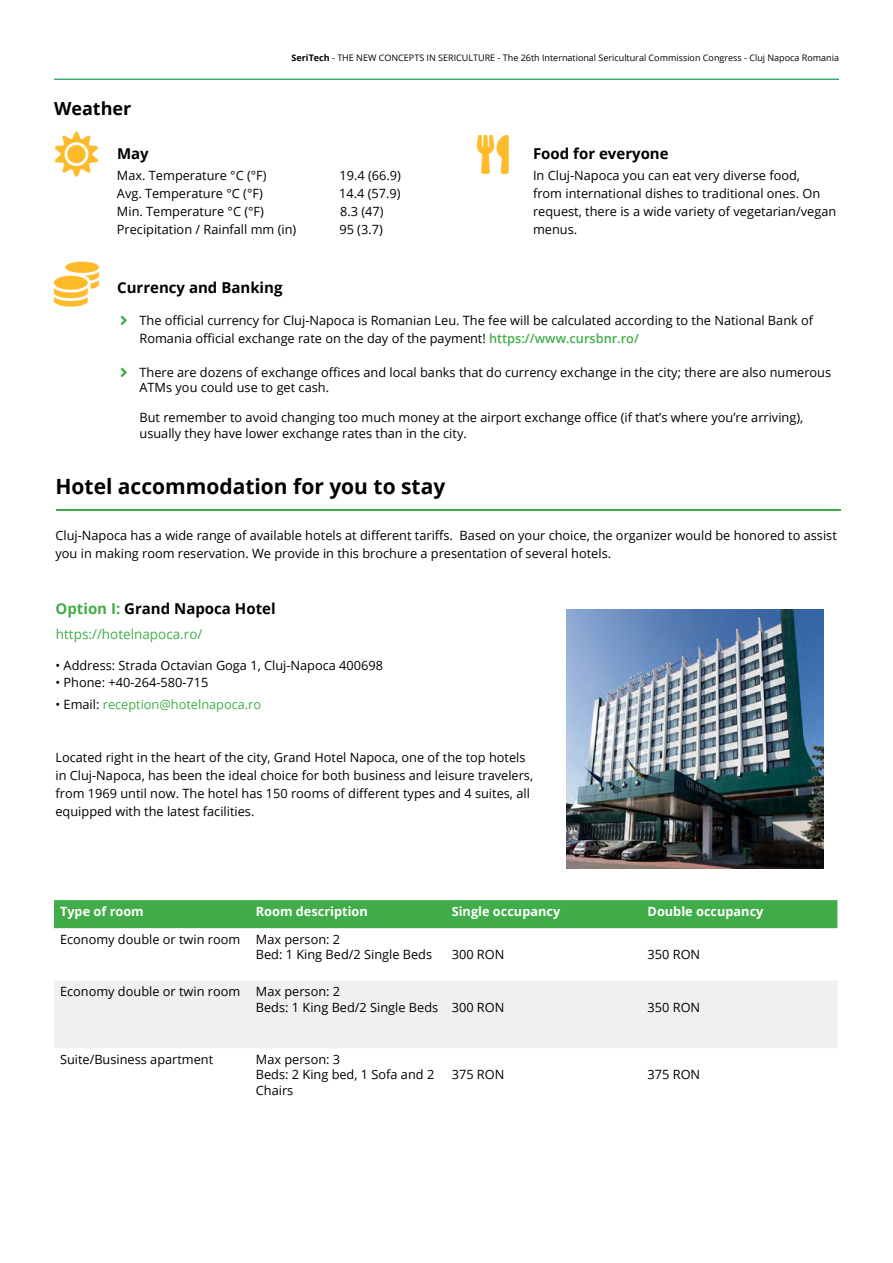
<style>
.page{position:relative;width:893px;height:1263px;background:#fff}
.page>*{position:absolute;margin:0;border:0;box-sizing:border-box;transform-origin:0 0}
.t1{font:45px "Font Awesome 5 Free Solid";color:#fdbb2a}
.t2{font:39px "Font Awesome 5 Free Solid";color:#fdbb2a}
.t3{font:700 21px "Open Sans";color:#000}
.t4{font:700 18px "Open Sans";color:#000}
.t5{font:700 15px "Open Sans";color:#000}
.t6{font:15px "Font Awesome 5 Free Solid";color:#41ad49}
.t7{font:13.5px "Open Sans";color:#41ad49}
.t8{font:12.75px/18px "Open Sans";color:#000}
.t9{font:700 12.75px "Open Sans";color:#fff}
.t10{font:12.75px "Open Sans";color:#41ad49}
.t11{font:9px "Open Sans";color:#000}
.s1{font-weight:700}
.s2{font-weight:600;color:#41ad49}
.s3{color:#41ad49}
.s4{color:#000}
</style>
<div class="page">
<hr style="left:54px;top:79px;width:785px;height:1px;background:#039246">
<hr style="left:56px;top:509px;width:784px;height:2px;background:#41ad49">
<img style="left:566px;top:609px;width:258px;height:260px">
<div style="left:54px;top:900px;width:783px;height:28px;background:#41ad49"></div>
<div style="left:54px;top:981px;width:783px;height:67px;background:#eff0f0"></div>
<p class="t11" style="left:292px;top:51px;width:549px"><span class="s1">SeriTech</span> - THE NEW CONCEPTS IN SERICULTURE - The 26th International Sericultural Commission Congress - Cluj Napoca Romania</p>
<h3 class="t4" style="left:54px;top:96px;width:79px">Weather</h3>
<p class="t5" style="left:117px;top:143px;width:33px">May</p>
<p class="t5" style="left:533px;top:143px;width:137px">Food for everyone</p>
<h1 class="t1" style="left:54px;top:131px;width:46px">▲◆■</h1>
<h2 class="t2" style="left:477px;top:135px;width:33px">◆▼■▲●▲</h2>
<p class="t8" style="left:533px;top:166px;width:305px">In Cluj-Napoca you can eat very diverse food,<br>from international dishes to traditional ones. On request, there is a wide variety of vegetarian/vegan menus.</p>
<p class="t8" style="left:117px;top:166px;width:151px">Max. Temperature °C (°F)</p>
<p class="t8" style="left:340px;top:166px;width:63px">19.4 (66.9)</p>
<p class="t8" style="left:117px;top:184px;width:147px">Avg. Temperature °C (°F)</p>
<p class="t8" style="left:339px;top:184px;width:63px">14.4 (57.9)</p>
<p class="t8" style="left:117px;top:202px;width:148px">Min. Temperature °C (°F)</p>
<p class="t8" style="left:340px;top:202px;width:45px">8.3 (47)</p>
<p class="t8" style="left:117px;top:220px;width:181px">Precipitation / Rainfall mm (in)</p>
<p class="t8" style="left:339px;top:220px;width:45px">95 (3.7)</p>
<h1 class="t1" style="left:54px;top:261px;width:46px">□■▲</h1>
<p class="t5" style="left:117px;top:277px;width:167px">Currency and Banking</p>
<p class="t6" style="left:120px;top:313px;width:9px">■●▼</p>
<p class="t6" style="left:120px;top:365px;width:9px">■●▼</p>
<p class="t8" style="left:140px;top:311px;width:675px">The official currency for Cluj-Napoca is Romanian Leu. The fee will be calculated according to the National Bank of<br>Romania official exchange rate on the day of the payment! <span class="s2">https://www.cursbnr.ro/</span></p>
<p class="t8" style="left:140px;top:364px;width:693px;line-height:15.3px">There are dozens of exchange offices and local banks that do currency exchange in the city; there are also numerous<br>ATMs you could use to get cash.</p>
<p class="t8" style="left:140px;top:410px;width:665px;line-height:15.3px">But remember to avoid changing too much money at the airport exchange office (if that’s where you’re arriving), usually they have lower exchange rates than in the city.</p>
<h3 class="t3" style="left:56px;top:471px;width:391px">Hotel accommodation for you to stay</h3>
<p class="t8" style="left:56px;top:526px;width:783px">Cluj-Napoca has a wide range of available hotels at different tariffs. Based on your choice, the organizer would be honored to assist you in making room reservation. We provide in this brochure a presentation of several hotels.</p>
<p class="t5" style="left:56px;top:598px;width:222px"><span class="s3">Option I:</span> Grand Napoca Hotel</p>
<p class="t7" style="left:56px;top:625px;width:148px">https://hotelnapoca.ro/</p>
<p class="t8" style="left:56px;top:656px;width:329px">• Address: Strada Octavian Goga 1, Cluj-Napoca 400698</p>
<p class="t8" style="left:56px;top:673px;width:154px">• Phone: +40-264-580-715</p>
<p class="t10" style="left:56px;top:695px;width:207px"><span class="s4">• Email:</span> reception@hotelnapoca.ro</p>
<p class="t8" style="left:56px;top:748px;width:479px">Located right in the heart of the city, Grand Hotel Napoca, one of the top hotels in Cluj-Napoca, has been the ideal choice for both business and leisure travelers, from 1969 until now. The hotel has 150 rooms of different types and 4 suites, all equipped with the latest facilities.</p>
<p class="t9" style="left:60px;top:902px;width:85px">Type of room</p>
<p class="t9" style="left:256px;top:902px;width:113px">Room description</p>
<p class="t9" style="left:452px;top:902px;width:110px">Single occupancy</p>
<p class="t9" style="left:648px;top:902px;width:117px">Double occupancy</p>
<p class="t8" style="left:256px;top:931px;width:178px;line-height:15.3px;text-indent:-196px">Economy double or twin room Max person: 2<br>Bed: 1 King Bed/2 Single Beds</p>
<p class="t8" style="left:452px;top:945px;width:54px">300 RON</p>
<p class="t8" style="left:648px;top:945px;width:54px">350 RON</p>
<p class="t8" style="left:256px;top:984px;width:250px;line-height:15.3px;text-indent:-196px">Economy double or twin room Max person: 2<br>Beds: 1 King Bed/2 Single Beds 300 RON</p>
<p class="t8" style="left:648px;top:998px;width:54px">350 RON</p>
<p class="t8" style="left:60px;top:1050px;width:155px">Suite/Business apartment</p>
<p class="t8" style="left:256px;top:1051px;width:180px;line-height:15.3px">Max person: 3<br>Beds: 2 King bed, 1 Sofa and 2<br>Chairs</p>
<p class="t8" style="left:452px;top:1065px;width:54px">375 RON</p>
<p class="t8" style="left:648px;top:1065px;width:54px">375 RON</p>
</div>
